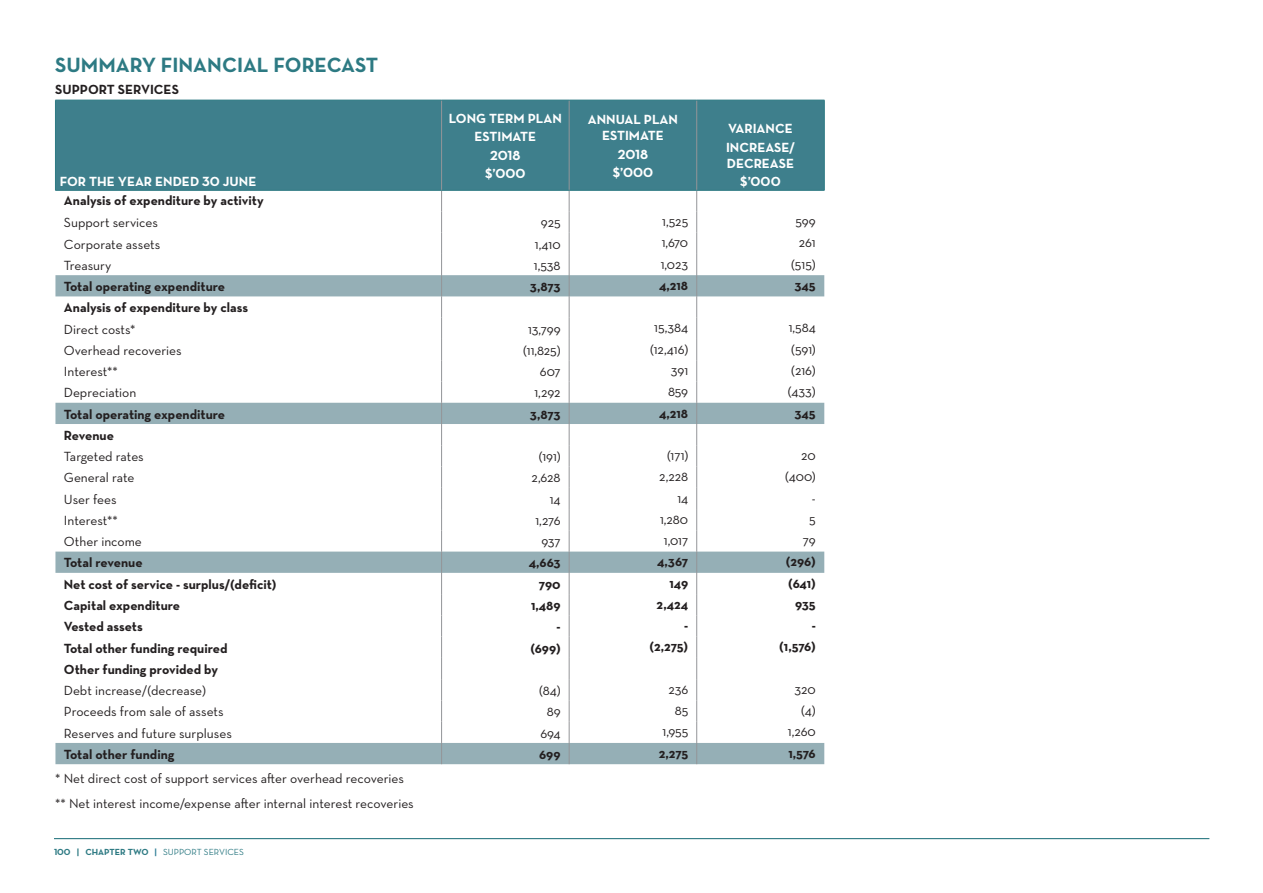
<style>
.page{position:relative;width:1263px;height:893px;background:#fff}
.page>*{position:absolute;margin:0;border:0;box-sizing:border-box;transform-origin:0 0}
.Sub_Heading_2_-_C3{font:700 21px "Neutraface Text";color:#2d7a83}
.Body_Copy_table__no{font:13.5px "Neutraface Text";color:#231f20}
.Table_sub_headings{font:700 13.5px "Neutraface Text";color:#231f20}
.Body_Copy{font:13.5px "Neutraface Text";color:#231f20}
.COS_header{font:700 13.5px/16.2px "Neutraface Text";color:#fff;text-align:center}
.Table_headings{font:700 13.5px/16.2px "Neutraface Text";color:#fff}
.Body_Copy_table__no-2{font:700 13.5px "Neutraface Text";letter-spacing:-.02em;color:#231f20}
.Sub_Heading_3{font:700 13.5px "Neutraface Text";color:#231f20}
.t1{font:9px "Neutraface Text";color:#2d7a83}
.s1{font-weight:700}
.s2{font-weight:700;color:#338199}
</style>
<div class="page">
<hr style="left:54px;top:838px;width:1155px;height:1px;background:#2d7a83">
<div style="left:56px;top:101px;width:768px;height:89px;background:#3e7f8c"></div>
<svg style="left:55px;top:275px;width:769px;height:489px"></svg>
<svg style="left:441px;top:191px;width:1px;height:573px"></svg>
<svg style="left:569px;top:191px;width:1px;height:573px"></svg>
<svg style="left:696px;top:191px;width:1px;height:573px"></svg>
<hr style="left:441px;top:100px;width:1px;height:90px;background:#939598">
<hr style="left:569px;top:100px;width:1px;height:90px;background:#939598">
<hr style="left:696px;top:100px;width:1px;height:90px;background:#939598">
<hr style="left:55px;top:100px;width:387px;height:1px;background:#2d7a83">
<hr style="left:55px;top:100px;width:1px;height:90px;background:#2d7a83">
<hr style="left:442px;top:100px;width:127px;height:1px;background:#2d7a83">
<hr style="left:569px;top:100px;width:128px;height:1px;background:#2d7a83">
<hr style="left:697px;top:100px;width:127px;height:1px;background:#2d7a83">
<hr style="left:824px;top:100px;width:1px;height:90px;background:#2d7a83">
<hr style="left:55px;top:190px;width:387px;height:1px;background:#2d7a83">
<hr style="left:442px;top:190px;width:127px;height:1px;background:#2d7a83">
<hr style="left:569px;top:190px;width:128px;height:1px;background:#2d7a83">
<hr style="left:697px;top:190px;width:127px;height:1px;background:#2d7a83">
<p class="Sub_Heading_2_-_C3" style="left:55px;top:51px;width:325px">SUMMARY FINANCIAL FORECAST</p>
<p class="Sub_Heading_3" style="left:55px;top:81px;width:125px">SUPPORT SERVICES</p>
<p class="COS_header" style="left:60px;top:173px;width:198px">FOR THE YEAR ENDED 30 JUNE</p>
<p class="COS_header" style="left:449px;top:110px;width:114px">LONG TERM PLAN</p>
<p class="COS_header" style="left:474px;top:128px;width:63px">ESTIMATE</p>
<p class="COS_header" style="left:490px;top:147px;width:32px">2018</p>
<p class="COS_header" style="left:485px;top:165px;width:42px">$’000</p>
<p class="COS_header" style="left:588px;top:111px;width:92px">ANNUAL PLAN<br>ESTIMATE</p>
<p class="COS_header" style="left:618px;top:146px;width:32px">2018</p>
<p class="COS_header" style="left:613px;top:164px;width:42px">$’000</p>
<p class="Table_headings" style="left:728px;top:120px;width:66px">VARIANCE</p>
<p class="Table_headings" style="left:726px;top:139px;width:70px">INCREASE/<br>DECREASE</p>
<p class="Table_headings" style="left:740px;top:173px;width:42px">$’000</p>
<p class="Table_sub_headings" style="left:64px;top:192px;width:201px">Analysis of expenditure by activity</p>
<p class="Body_Copy_table__no" style="left:64px;top:214px;width:96px">Support services</p>
<p class="Body_Copy_table__no" style="left:541px;top:214px;width:21px">925</p>
<p class="Body_Copy_table__no" style="left:662px;top:213px;width:27px">1,525</p>
<p class="Body_Copy_table__no" style="left:795px;top:213px;width:22px">599</p>
<p class="Body_Copy_table__no" style="left:64px;top:235px;width:98px">Corporate assets</p>
<p class="Body_Copy_table__no" style="left:535px;top:235px;width:27px">1,410</p>
<p class="Body_Copy_table__no" style="left:662px;top:234px;width:28px">1,670</p>
<p class="Body_Copy_table__no" style="left:799px;top:234px;width:18px">261</p>
<p class="Body_Copy_table__no" style="left:64px;top:257px;width:49px">Treasury</p>
<p class="Body_Copy_table__no" style="left:534px;top:257px;width:28px">1,538</p>
<p class="Body_Copy_table__no" style="left:661px;top:256px;width:29px">1,023</p>
<p class="Body_Copy_table__no" style="left:791px;top:256px;width:26px">(515)</p>
<p class="Table_sub_headings" style="left:64px;top:278px;width:163px">Total operating expenditure</p>
<p class="Table_sub_headings" style="left:530px;top:278px;width:32px">3,873</p>
<p class="Table_sub_headings" style="left:659px;top:277px;width:31px">4,218</p>
<p class="Table_sub_headings" style="left:794px;top:277px;width:23px">345</p>
<p class="Table_sub_headings" style="left:64px;top:299px;width:186px">Analysis of expenditure by class</p>
<p class="Body_Copy_table__no" style="left:64px;top:321px;width:73px">Direct costs*</p>
<p class="Body_Copy_table__no" style="left:528px;top:321px;width:34px">13,799</p>
<p class="Body_Copy_table__no" style="left:654px;top:319px;width:35px">15,384</p>
<p class="Body_Copy_table__no" style="left:789px;top:319px;width:29px">1,584</p>
<p class="Body_Copy_table__no" style="left:64px;top:342px;width:119px">Overhead recoveries</p>
<p class="Body_Copy_table__no" style="left:523px;top:342px;width:39px">(11,825)</p>
<p class="Body_Copy_table__no" style="left:650px;top:341px;width:40px">(12,416)</p>
<p class="Body_Copy_table__no" style="left:791px;top:341px;width:26px">(591)</p>
<p class="Body_Copy_table__no" style="left:64px;top:363px;width:55px">Interest**</p>
<p class="Body_Copy_table__no" style="left:540px;top:363px;width:22px">607</p>
<p class="Body_Copy_table__no" style="left:671px;top:362px;width:19px">391</p>
<p class="Body_Copy_table__no" style="left:791px;top:362px;width:26px">(216)</p>
<p class="Body_Copy_table__no" style="left:64px;top:384px;width:74px">Depreciation</p>
<p class="Body_Copy_table__no" style="left:534px;top:384px;width:28px">1,292</p>
<p class="Body_Copy_table__no" style="left:668px;top:383px;width:22px">859</p>
<p class="Body_Copy_table__no" style="left:788px;top:383px;width:30px">(433)</p>
<p class="Table_sub_headings" style="left:64px;top:405px;width:163px">Total operating expenditure</p>
<p class="Table_sub_headings" style="left:530px;top:405px;width:32px">3,873</p>
<p class="Table_sub_headings" style="left:659px;top:404px;width:31px">4,218</p>
<p class="Table_sub_headings" style="left:794px;top:404px;width:23px">345</p>
<p class="Table_sub_headings" style="left:64px;top:427px;width:51px">Revenue</p>
<p class="Body_Copy_table__no" style="left:64px;top:448px;width:81px">Targeted rates</p>
<p class="Body_Copy_table__no" style="left:539px;top:448px;width:23px">(191)</p>
<p class="Body_Copy_table__no" style="left:667px;top:447px;width:23px">(171)</p>
<p class="Body_Copy_table__no" style="left:801px;top:447px;width:16px">20</p>
<p class="Body_Copy_table__no" style="left:64px;top:469px;width:72px">General rate</p>
<p class="Body_Copy_table__no" style="left:532px;top:469px;width:30px">2,628</p>
<p class="Body_Copy_table__no" style="left:659px;top:468px;width:30px">2,228</p>
<p class="Body_Copy_table__no" style="left:785px;top:468px;width:32px">(400)</p>
<p class="Body_Copy_table__no" style="left:64px;top:491px;width:54px">User fees</p>
<p class="Body_Copy_table__no" style="left:550px;top:491px;width:12px">14</p>
<p class="Body_Copy_table__no" style="left:677px;top:489px;width:12px">14</p>
<p class="Body_Copy_table__no" style="left:812px;top:489px;width:5px">-</p>
<p class="Body_Copy_table__no" style="left:64px;top:512px;width:55px">Interest**</p>
<p class="Body_Copy_table__no" style="left:535px;top:512px;width:27px">1,276</p>
<p class="Body_Copy_table__no" style="left:660px;top:511px;width:30px">1,280</p>
<p class="Body_Copy_table__no" style="left:809px;top:511px;width:8px">5</p>
<p class="Body_Copy_table__no" style="left:64px;top:533px;width:79px">Other income</p>
<p class="Body_Copy_table__no" style="left:541px;top:533px;width:21px">937</p>
<p class="Body_Copy_table__no" style="left:664px;top:532px;width:26px">1,017</p>
<p class="Body_Copy_table__no" style="left:803px;top:532px;width:14px">79</p>
<p class="Table_sub_headings" style="left:64px;top:554px;width:80px">Total revenue</p>
<p class="Table_sub_headings" style="left:529px;top:554px;width:33px">4,663</p>
<p class="Table_sub_headings" style="left:657px;top:553px;width:33px">4,367</p>
<p class="Table_sub_headings" style="left:786px;top:553px;width:31px">(296)</p>
<p class="Table_sub_headings" style="left:64px;top:575px;width:214px">Net cost of service - surplus/(deficit)</p>
<p class="Table_sub_headings" style="left:539px;top:575px;width:23px">790</p>
<p class="Body_Copy_table__no-2" style="left:669px;top:574px;width:20px">149</p>
<p class="Body_Copy_table__no-2" style="left:788px;top:574px;width:29px">(641)</p>
<p class="Table_sub_headings" style="left:64px;top:597px;width:118px">Capital expenditure</p>
<p class="Table_sub_headings" style="left:531px;top:597px;width:31px">1,489</p>
<p class="Body_Copy_table__no-2" style="left:657px;top:596px;width:33px">2,424</p>
<p class="Body_Copy_table__no-2" style="left:795px;top:596px;width:22px">935</p>
<p class="Table_sub_headings" style="left:64px;top:618px;width:80px">Vested assets</p>
<p class="Table_sub_headings" style="left:557px;top:618px;width:6px">-</p>
<p class="Table_sub_headings" style="left:684px;top:617px;width:6px">-</p>
<p class="Table_sub_headings" style="left:812px;top:617px;width:6px">-</p>
<p class="Table_sub_headings" style="left:64px;top:639px;width:165px">Total other funding required</p>
<p class="Table_sub_headings" style="left:530px;top:639px;width:32px">(699)</p>
<p class="Table_sub_headings" style="left:649px;top:638px;width:40px">(2,275)</p>
<p class="Table_sub_headings" style="left:779px;top:638px;width:38px">(1,576)</p>
<p class="Table_sub_headings" style="left:64px;top:660px;width:156px">Other funding provided by</p>
<p class="Body_Copy_table__no" style="left:64px;top:682px;width:143px">Debt increase/(decrease)</p>
<p class="Body_Copy_table__no" style="left:539px;top:682px;width:23px">(84)</p>
<p class="Body_Copy_table__no" style="left:668px;top:681px;width:21px">236</p>
<p class="Body_Copy_table__no" style="left:794px;top:681px;width:23px">320</p>
<p class="Body_Copy_table__no" style="left:64px;top:703px;width:161px">Proceeds from sale of assets</p>
<p class="Body_Copy_table__no" style="left:547px;top:703px;width:15px">89</p>
<p class="Body_Copy_table__no" style="left:675px;top:702px;width:15px">85</p>
<p class="Body_Copy_table__no" style="left:801px;top:702px;width:16px">(4)</p>
<p class="Body_Copy_table__no" style="left:64px;top:724px;width:169px">Reserves and future surpluses</p>
<p class="Body_Copy_table__no" style="left:540px;top:724px;width:22px">694</p>
<p class="Body_Copy_table__no" style="left:662px;top:723px;width:27px">1,955</p>
<p class="Body_Copy_table__no" style="left:788px;top:723px;width:29px">1,260</p>
<p class="Table_sub_headings" style="left:64px;top:745px;width:112px">Total other funding</p>
<p class="Table_sub_headings" style="left:539px;top:745px;width:23px">699</p>
<p class="Table_sub_headings" style="left:659px;top:744px;width:31px">2,275</p>
<p class="Table_sub_headings" style="left:788px;top:744px;width:29px">1,576</p>
<p class="Body_Copy" style="left:55px;top:770px;width:350px">* Net direct cost of support services after overhead recoveries</p>
<p class="Body_Copy" style="left:55px;top:795px;width:360px">** Net interest income/expense after internal interest recoveries</p>
<p class="t1" style="left:54px;top:846px;width:191px"><span class="s1">100 | CHAPTER TWO</span> <span class="s2">|</span> SUPPORT SERVICES</p>
</div>
